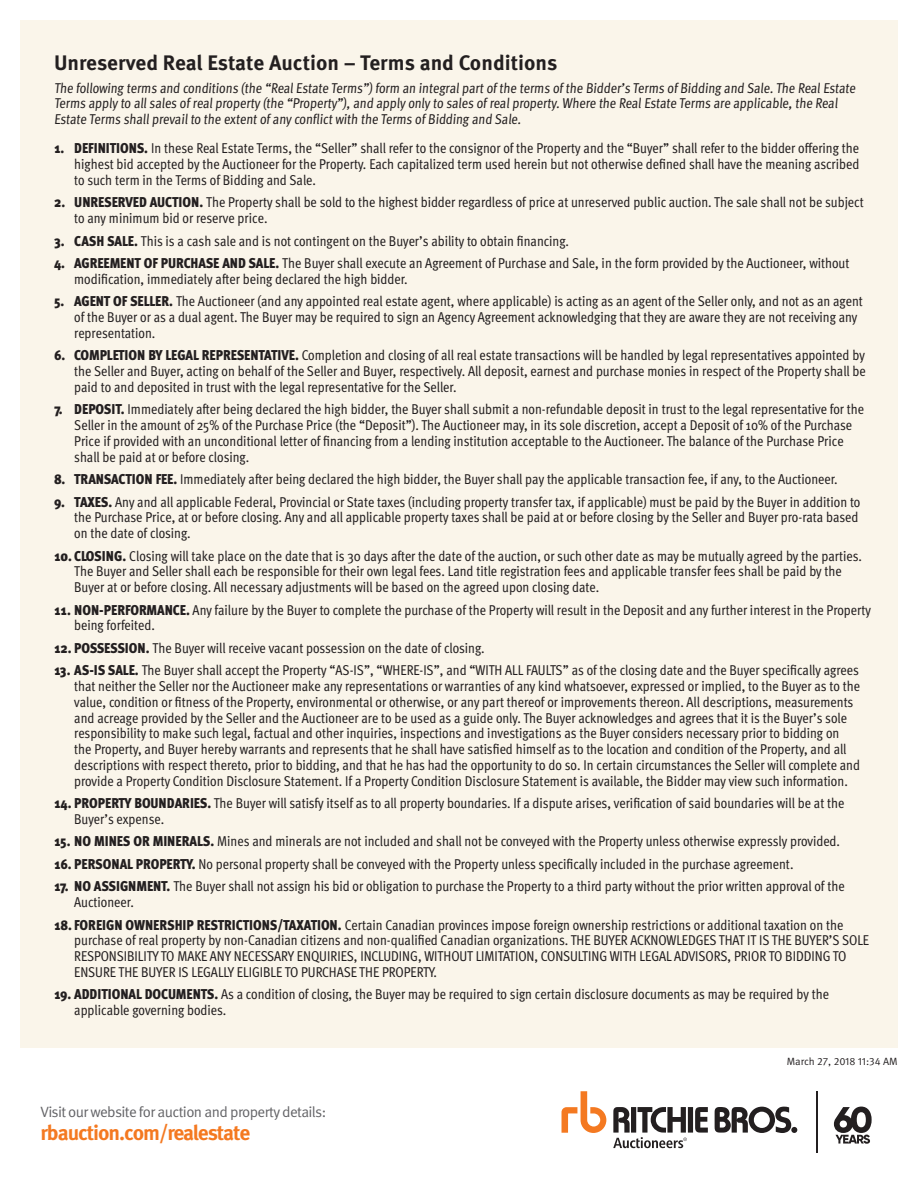
<style>
.page{position:relative;width:918px;height:1188px;background:#fff}
.page>*{position:absolute;margin:0;border:0;box-sizing:border-box;transform-origin:0 0}
.t1{font:700 21.15px "Meta Pro";letter-spacing:-.05em;color:#f47921}
.t2{font:700 21px "Meta Pro";color:#231f20}
.t3{font:14.85px "Meta Pro";letter-spacing:-.04em;color:#636366}
.t4{font:14.25px/15.8px "Meta Cond Pro";color:#231f20}
.t5{font:10.5px "Meta Pro";color:#231f20}
.s1{font-weight:900}
</style>
<div class="page">
<div style="left:20px;top:20px;width:878px;height:1028px;background:#faf5ea"></div>
<svg style="left:562px;top:1091px;width:44px;height:42px"></svg>
<svg style="left:613px;top:1107px;width:184px;height:41px"></svg>
<svg style="left:834px;top:1107px;width:38px;height:37px"></svg>
<hr style="left:816px;top:1091px;width:1px;height:62px;background:#231f20">
<p class="t2" style="left:54px;top:46px;width:505px">Unreserved Real Estate Auction – Terms and Conditions</p>
<p class="t4" style="left:54px;top:79px;width:805px">The following terms and conditions (the “Real Estate Terms”) form an integral part of the terms of the Bidder’s Terms of Bidding and Sale. The Real Estate<br>Terms apply to allsales of real property (the “Property”), and apply only to sales of real property. Where the Real Estate Terms are applicable, the Real<br>Estate Terms shall prevail to the extent of any conflict with the Terms of Bidding and Sale.</p>
<p class="t4" style="left:74px;top:140px;width:787px;text-align:justify;text-indent:-20px"><span class="s1">1. DEFINITIONS.</span> In these Real Estate Terms, the “Seller” shall refer to the consignor of the Property and the “Buyer” shall refer to the bidder offering the highest bid accepted by the Auctioneer for the Property. Each capitalized term used herein but not otherwise defined shall have the meaning ascribed to such term in the Terms of Bidding and Sale.</p>
<p class="t4" style="left:74px;top:194px;width:791px;text-indent:-20px"><span class="s1">2. UNRESERVED AUCTION.</span> The Property shall be sold to the highest bidder regardless of price at unreserved public auction. The sale shall not be subject to any minimum bid or reserve price.</p>
<p class="t4" style="left:54px;top:232px;width:517px"><span class="s1">3. CASH SALE.</span> This is a cash sale and is not contingent on the Buyer’s ability to obtain financing.</p>
<p class="t4" style="left:74px;top:255px;width:777px;text-indent:-20px"><span class="s1">4. AGREEMENT OF PURCHASE AND SALE.</span> The Buyer shall execute an Agreement of Purchase and Sale, in the form provided by the Auctioneer, without modification, immediately after being declared the high bidder.</p>
<p class="t4" style="left:74px;top:293px;width:790px;text-indent:-20px"><span class="s1">5. AGENT OF SELLER.</span> The Auctioneer (and any appointed real estate agent, where applicable) is acting as an agent of the Seller only, and not as an agent of the Buyer or as a dual agent. The Buyer may be required to sign an Agency Agreement acknowledging that they are aware they are not receiving any representation.</p>
<p class="t4" style="left:74px;top:347px;width:793px;text-align:justify;text-indent:-20px"><span class="s1">6. COMPLETION BY LEGAL REPRESENTATIVE.</span> Completion and closing of all real estate transactions will be handled by legal representatives appointed by the Seller and Buyer, acting on behalf of the Seller and Buyer, respectively. All deposit, earnest and purchase monies in respect of the Property shall be paid to and deposited in trust with the legal representative for the Seller.</p>
<p class="t4" style="left:74px;top:401px;width:791px;text-indent:-20px"><span class="s1">7. DEPOSIT.</span> Immediately after being declared the high bidder, the Buyer shall submit a non-refundable deposit in trust to the legal representative for the Seller in the amount of 25% of the Purchase Price (the “Deposit”). The Auctioneer may, in its sole discretion, accept a Deposit of 10% of the Purchase Price if provided with an unconditional letter of financing from a lending institution acceptable to the Auctioneer. The balance of the Purchase Price shall be paid at or before closing.</p>
<p class="t4" style="left:54px;top:471px;width:785px"><span class="s1">8. TRANSACTION FEE.</span> Immediately after being declared the high bidder, the Buyer shall pay the applicable transaction fee, if any, to the Auctioneer.</p>
<p class="t4" style="left:74px;top:493px;width:788px;text-indent:-20px"><span class="s1">9. TAXES.</span> Any and all applicable Federal, Provincial or State taxes (including property transfer tax, if applicable) must be paid by the Buyer in addition to the Purchase Price, at or before closing. Any and all applicable property taxes shall be paid at or before closing by the Seller and Buyer pro-rata based on the date of closing.</p>
<p class="t4" style="left:74px;top:547px;width:789px;text-indent:-20px"><span class="s1">10. CLOSING.</span> Closing will take place on the date that is 30 days after the date of the auction, or such other date as may be mutually agreed by the parties.<br>The Buyer and Seller shall each be responsible for their own legal fees. Land title registration fees and applicable transfer fees shall be paid by the<br>Buyer at or before closing. All necessary adjustments will be based on the agreed upon closing date.</p>
<p class="t4" style="left:74px;top:601px;width:798px;text-indent:-20px"><span class="s1">11. NON-PERFORMANCE.</span> Any failure by the Buyer to complete the purchase of the Property will result in the Deposit and any further interest in the Property being forfeited.</p>
<p class="t4" style="left:54px;top:640px;width:432px"><span class="s1">12. POSSESSION.</span> The Buyer will receive vacant possession on the date of closing.</p>
<p class="t4" style="left:74px;top:662px;width:787px;text-indent:-20px"><span class="s1">13. AS-IS SALE.</span> The Buyer shall accept the Property “AS-IS”, “WHERE-IS”, and “WITH ALL FAULTS” as of the closing date and the Buyer specifically agrees that neither the Seller nor the Auctioneer make any representations or warranties of any kind whatsoever, expressed or implied, to the Buyer as to the value, condition or fitness of the Property, environmental or otherwise, or any part thereof or improvements thereon. All descriptions, measurements and acreage provided by the Seller and the Auctioneer are to be used as a guide only. The Buyer acknowledges and agrees that it is the Buyer’s sole responsibility to make such legal, factual and other inquiries, inspections and investigations as the Buyer considers necessary prior to bidding on the Property, and Buyer hereby warrants and represents that he shall have satisfied himself as to the location and condition of the Property, and all descriptions with respect thereto, prior to bidding, and that he has had the opportunity to do so. In certain circumstances the Seller will complete and provide a Property Condition Disclosure Statement. If a Property Condition Disclosure Statement is available, the Bidder may view such information.</p>
<p class="t4" style="left:74px;top:795px;width:772px;text-indent:-20px"><span class="s1">14. PROPERTY BOUNDARIES.</span> The Buyer will satisfy itself as to all property boundaries. If a dispute arises, verification of said boundaries will be at the<br>Buyer’s expense.</p>
<p class="t4" style="left:54px;top:833px;width:788px"><span class="s1">15. NO MINES OR MINERALS.</span> Mines and minerals are not included and shall not be conveyed with the Property unless otherwise expressly provided.</p>
<p class="t4" style="left:54px;top:856px;width:741px"><span class="s1">16. PERSONAL PROPERTY.</span> No personal property shall be conveyed with the Property unless specifically included in the purchase agreement.</p>
<p class="t4" style="left:74px;top:878px;width:772px;text-indent:-20px"><span class="s1">17. NO ASSIGNMENT.</span> The Buyer shall not assign his bid or obligation to purchase the Property to a third party without the prior written approval of the<br>Auctioneer.</p>
<p class="t4" style="left:74px;top:916px;width:796px;text-indent:-20px"><span class="s1">18. FOREIGN OWNERSHIP RESTRICTIONS/TAXATION.</span> Certain Canadian provinces impose foreign ownership restrictions or additional taxation on the purchase of real property by non-Canadian citizens and non-qualified Canadian organizations. THE BUYER ACKNOWLEDGES THAT IT IS THE BUYER’S SOLE RESPONSIBILITY TO MAKE ANY NECESSARY ENQUIRIES, INCLUDING, WITHOUT LIMITATION, CONSULTING WITH LEGAL ADVISORS, PRIOR TO BIDDING TO ENSURE THE BUYER IS LEGALLY ELIGIBLE TO PURCHASE THE PROPERTY.</p>
<p class="t4" style="left:74px;top:986px;width:756px;text-indent:-20px"><span class="s1">19. ADDITIONAL DOCUMENTS.</span> As a condition of closing, the Buyer may be required to sign certain disclosure documents as may be required by the applicable governing bodies.</p>
<p class="t3" style="left:40px;top:1101px;width:287px">Visit our website for auction and property details:</p>
<p class="t1" style="left:40px;top:1116px;width:211px">rbauction.com/realestate</p>
<p class="t5" style="left:787px;top:1054px;width:112px">March 27, 2018 11:34 AM</p>
</div>
